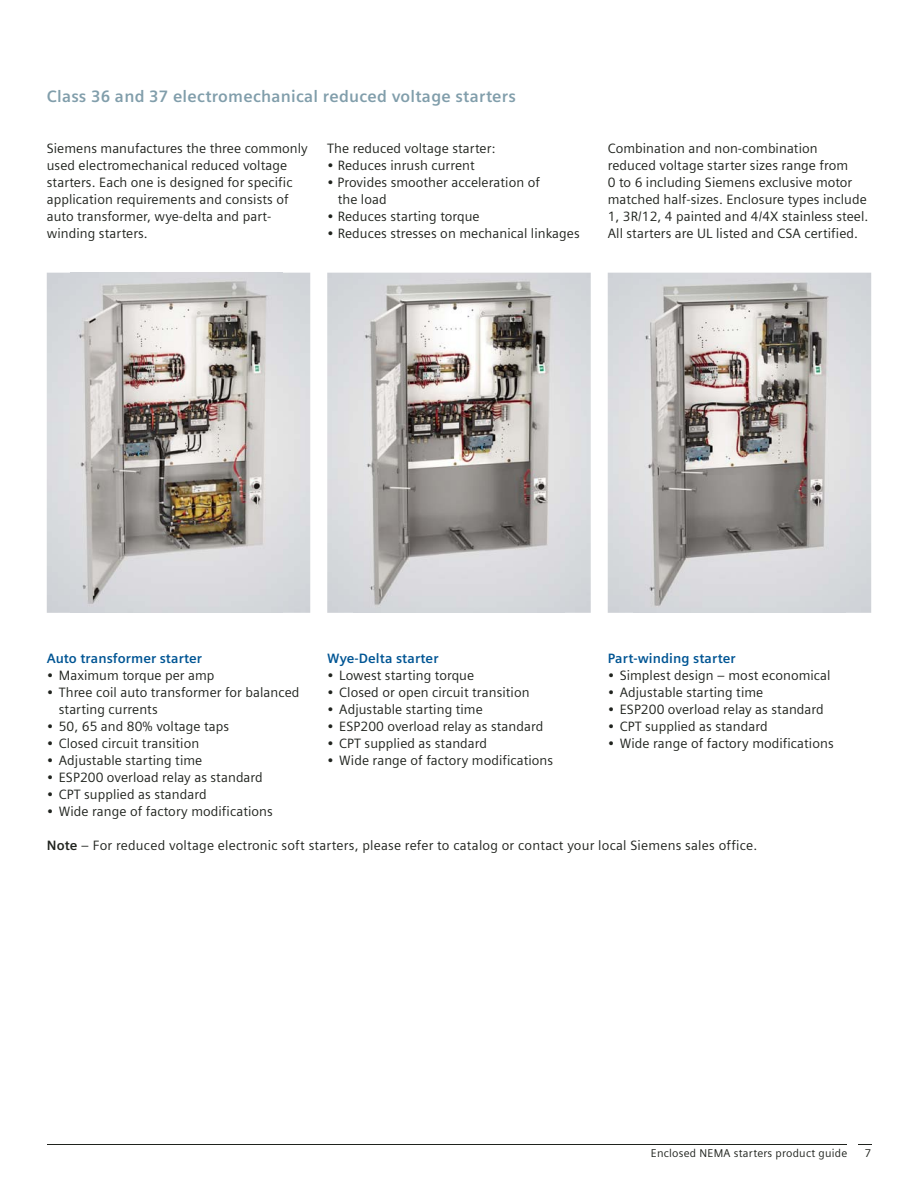
<style>
.page{position:relative;width:918px;height:1188px;background:#fff}
.page>*{position:absolute;margin:0;border:0;box-sizing:border-box;transform-origin:0 0}
.t1{font:700 16.5px "Siemens Sans OT";letter-spacing:.015em;color:#819eab}
.t2{font:13.5px/17px "Siemens Sans";letter-spacing:.005em;color:#20231e}
.t3{font:13.5px "Siemens Sans OT";letter-spacing:.015em;color:#20231e}
.t4{font:700 13.5px "Siemens Sans";letter-spacing:.005em;color:#005594}
.t5{font:11.25px "Siemens Sans OT";letter-spacing:.02em;color:#20231e}
.s1{font-weight:700}
</style>
<div class="page">
<hr style="left:47px;top:1144px;width:824px;height:1px;background:#20231e">
<div style="left:847px;top:1140px;width:10px;height:17px;background:#fff"></div>
<img style="left:327px;top:273px;width:264px;height:340px">
<img style="left:71px;top:273px;width:211px;height:340px">
<img style="left:353px;top:274px;width:212px;height:339px">
<img style="left:634px;top:274px;width:211px;height:339px">
<p class="t1" style="left:47px;top:89px;width:471px">Class 36 and 37 electromechanical reduced voltage starters</p>
<p class="t2" style="left:47px;top:141px;width:263px">Siemens manufactures the three commonly used electromechanical reduced voltage starters. Each one is designed for specific application requirements and consists of auto transformer, wye-delta and part&shy;winding starters.</p>
<p class="t2" style="left:327px;top:141px;width:170px">The reduced voltage starter:</p>
<p class="t2" style="left:327px;top:158px;width:149px">• Reduces inrush current</p>
<p class="t2" style="left:338px;top:175px;width:204px;text-indent:-11px">• Provides smoother acceleration of the load</p>
<p class="t2" style="left:327px;top:209px;width:154px">• Reduces starting torque</p>
<p class="t2" style="left:327px;top:226px;width:254px">• Reduces stresses on mechanical linkages</p>
<p class="t2" style="left:608px;top:141px;width:262px">Combination and non-combination reduced voltage starter sizes range from<br>0 to 6 including Siemens exclusive motor matched half-sizes. Enclosure types include 1, 3R/12, 4 painted and 4/4X stainless steel.<br>All starters are UL listed and CSA certified.</p>
<p class="t4" style="left:47px;top:653px;width:157px">Auto transformer starter</p>
<p class="t2" style="left:47px;top:668px;width:169px">• Maximum torque per amp</p>
<p class="t2" style="left:59px;top:685px;width:242px;text-indent:-12px">• Three coil auto transformer for balanced starting currents</p>
<p class="t2" style="left:47px;top:719px;width:184px">• 50, 65 and 80% voltage taps</p>
<p class="t2" style="left:47px;top:736px;width:154px">• Closed circuit transition</p>
<p class="t2" style="left:47px;top:753px;width:157px">• Adjustable starting time</p>
<p class="t2" style="left:47px;top:770px;width:218px">• ESP200 overload relay as standard</p>
<p class="t2" style="left:47px;top:787px;width:161px">• CPT supplied as standard</p>
<p class="t2" style="left:47px;top:804px;width:228px">• Wide range of factory modifications</p>
<p class="t4" style="left:327px;top:653px;width:113px">Wye-Delta starter</p>
<p class="t2" style="left:327px;top:668px;width:148px">• Lowest starting torque</p>
<p class="t2" style="left:327px;top:685px;width:204px">• Closed or open circuit transition</p>
<p class="t2" style="left:327px;top:702px;width:157px">• Adjustable starting time</p>
<p class="t2" style="left:327px;top:719px;width:218px">• ESP200 overload relay as standard</p>
<p class="t2" style="left:327px;top:736px;width:161px">• CPT supplied as standard</p>
<p class="t2" style="left:327px;top:753px;width:227px">• Wide range of factory modifications</p>
<p class="t4" style="left:608px;top:653px;width:129px">Part-winding starter</p>
<p class="t2" style="left:608px;top:668px;width:224px">• Simplest design – most economical</p>
<p class="t2" style="left:608px;top:685px;width:157px">• Adjustable starting time</p>
<p class="t2" style="left:608px;top:702px;width:218px">• ESP200 overload relay as standard</p>
<p class="t2" style="left:608px;top:719px;width:161px">• CPT supplied as standard</p>
<p class="t2" style="left:608px;top:736px;width:227px">• Wide range of factory modifications</p>
<p class="t3" style="left:47px;top:840px;width:712px"><span class="s1">Note</span> – For reduced voltage electronic soft starters, please refer to catalog or contact your local Siemens sales office.</p>
<p class="t5" style="left:651px;top:1148px;width:198px">Enclosed NEMA starters product guide</p>
<p class="t5" style="left:865px;top:1148px;width:8px">7</p>
</div>
